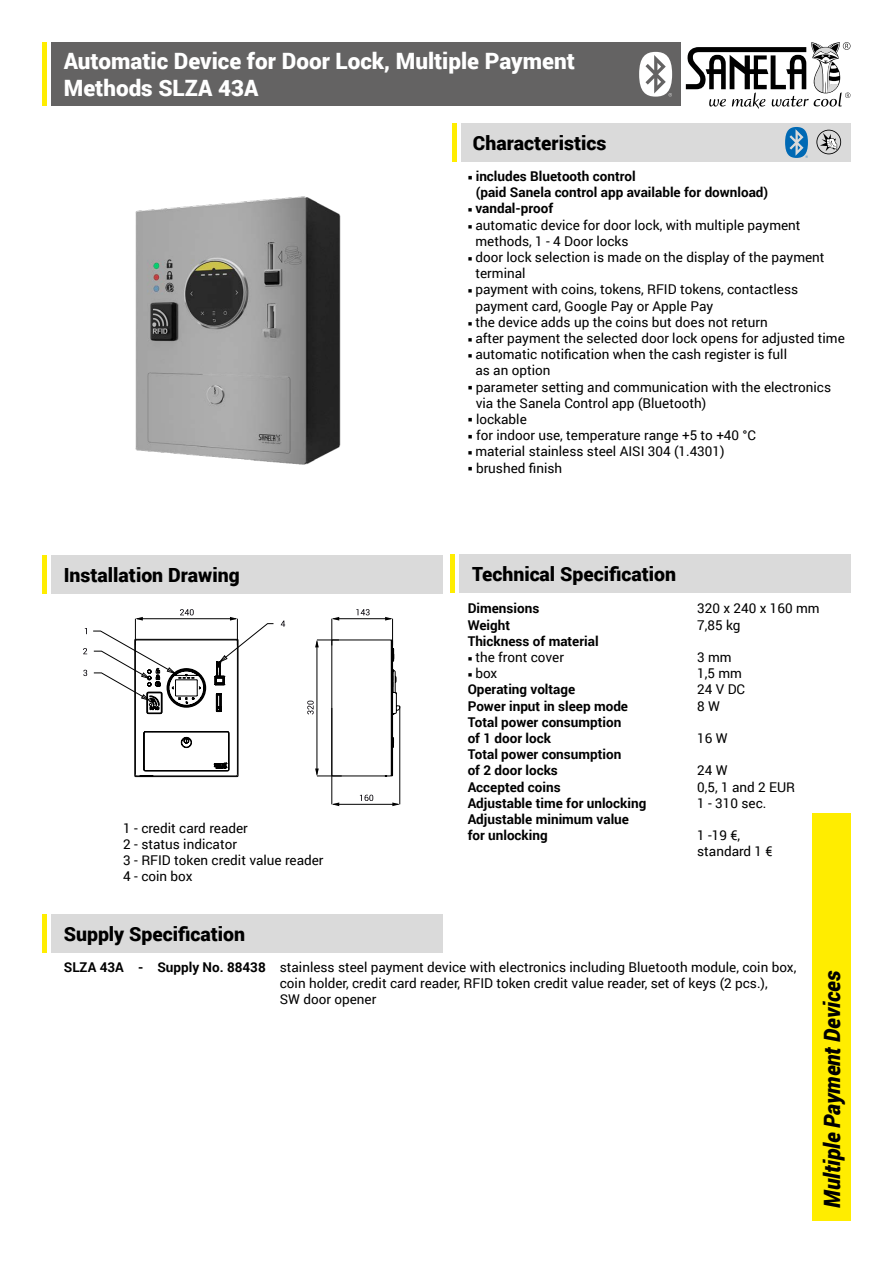
<style>
.page{position:relative;width:893px;height:1263px;background:#fff}
.page>*{position:absolute;margin:0;border:0;box-sizing:border-box;transform-origin:0 0}
.t1{font:900 22.5px/26.2px "Roboto";color:#fff}
.t2{font:italic 900 22.5px "Roboto";letter-spacing:-.005em;color:#000;scale:.95 1}
.t3{font:900 19.5px "Roboto";color:#000}
.t4{font:13.5px/16.2px "Roboto";color:#000}
.t5{font:700 13.5px/16.2px "Roboto";color:#000}
.s1{font-weight:700}
</style>
<div class="page">
<div style="left:51px;top:43px;width:629px;height:63px;background:#646363"></div>
<div style="left:461px;top:123px;width:389px;height:39px;background:#dadada"></div>
<div style="left:812px;top:813px;width:38px;height:407px;background:#ffed00"></div>
<hr style="left:43px;top:43px;width:4px;height:63px;background:#ffed00">
<div style="left:459px;top:554px;width:391px;height:39px;background:#dadada"></div>
<hr style="left:451px;top:554px;width:4px;height:39px;background:#ffed00">
<hr style="left:453px;top:123px;width:4px;height:39px;background:#ffed00">
<div style="left:51px;top:555px;width:391px;height:38px;background:#dadada"></div>
<hr style="left:43px;top:555px;width:4px;height:38px;background:#ffed00">
<hr style="left:399px;top:707px;width:1px;height:97px;background:#000">
<hr style="left:332px;top:708px;width:1px;height:96px;background:#000">
<hr style="left:333px;top:804px;width:65px;height:1px;background:#000">
<svg style="left:332px;top:802px;width:7px;height:4px"></svg>
<svg style="left:392px;top:802px;width:8px;height:4px"></svg>
<svg style="left:360px;top:795px;width:13px;height:6px"></svg>
<svg style="left:83px;top:648px;width:4px;height:6px"></svg>
<svg style="left:83px;top:670px;width:4px;height:6px"></svg>
<svg style="left:93px;top:609px;width:308px;height:169px"></svg>
<svg style="left:686px;top:42px;width:164px;height:67px"></svg>
<svg style="left:816px;top:130px;width:25px;height:24px"></svg>
<div style="left:51px;top:914px;width:391px;height:38px;background:#dadada"></div>
<hr style="left:43px;top:914px;width:4px;height:38px;background:#ffed00">
<div style="left:639px;top:52px;width:33px;height:45px;background:#fff;border-radius:50%"></div>
<svg style="left:645px;top:55px;width:27px;height:42px"></svg>
<svg style="left:785px;top:127px;width:23px;height:31px"></svg>
<img style="left:135px;top:196px;width:206px;height:269px">
<h1 class="t1" style="left:64px;top:47px;width:513px">Automatic Device for Door Lock, Multiple Payment<br>Methods SLZA 43A</h1>
<h2 class="t3" style="left:473px;top:129px;width:135px">Characteristics</h2>
<p class="t5" style="left:476px;top:168px;width:294px;text-indent:-8px">○ includes Bluetooth control<br>(paid Sanela control app available for download)</p>
<p class="t5" style="left:468px;top:200px;width:87px">○ vandal-proof</p>
<p class="t4" style="left:475px;top:216px;width:327px;text-indent:-8px">○ automatic device for door lock, with multiple payment methods, 1 - 4 Door locks</p>
<p class="t4" style="left:475px;top:249px;width:351px;text-indent:-8px">○ door lock selection is made on the display of the payment terminal</p>
<p class="t4" style="left:475px;top:281px;width:324px;text-indent:-8px">○ payment with coins, tokens, RFID tokens, contactless payment card, Google Pay or Apple Pay</p>
<p class="t4" style="left:468px;top:313px;width:302px">○ the device adds up the coins but does not return</p>
<p class="t4" style="left:468px;top:330px;width:379px">○ after payment the selected door lock opens for adjusted time</p>
<p class="t4" style="left:475px;top:346px;width:313px;text-indent:-8px">○ automatic notification when the cash register is full as an option</p>
<p class="t4" style="left:476px;top:378px;width:357px;text-indent:-8px">○ parameter setting and communication with the electronics via the Sanela Control app (Bluetooth)</p>
<p class="t4" style="left:468px;top:411px;width:61px">○ lockable</p>
<p class="t4" style="left:468px;top:427px;width:290px">○ for indoor use, temperature range +5 to +40 °C</p>
<p class="t4" style="left:468px;top:443px;width:258px">○ material stainless steel AISI 304 (1.4301)</p>
<p class="t4" style="left:468px;top:459px;width:96px">○ brushed finish</p>
<h2 class="t3" style="left:64px;top:561px;width:177px">Installation Drawing</h2>
<h2 class="t3" style="left:472px;top:561px;width:206px">Technical Specification</h2>
<p class="t5" style="left:468px;top:600px;width:73px">Dimensions</p>
<p class="t4" style="left:697px;top:600px;width:124px">320 x 240 x 160 mm</p>
<p class="t5" style="left:468px;top:616px;width:44px">Weight</p>
<p class="t4" style="left:697px;top:616px;width:45px">7,85 kg</p>
<p class="t5" style="left:468px;top:632px;width:132px">Thickness of material</p>
<p class="t4" style="left:468px;top:648px;width:98px">○ the front cover</p>
<p class="t4" style="left:697px;top:648px;width:36px">3 mm</p>
<p class="t4" style="left:468px;top:665px;width:31px">○ box</p>
<p class="t4" style="left:697px;top:665px;width:46px">1,5 mm</p>
<p class="t5" style="left:468px;top:681px;width:109px">Operating voltage</p>
<p class="t4" style="left:697px;top:681px;width:49px">24 V DC</p>
<p class="t5" style="left:468px;top:697px;width:162px">Power input in sleep mode</p>
<p class="t4" style="left:697px;top:697px;width:24px">8 W</p>
<p class="t5" style="left:468px;top:713px;width:155px">Total power consumption of 1 door lock</p>
<p class="t4" style="left:697px;top:729px;width:32px">16 W</p>
<p class="t4" style="left:123px;top:819px;width:202px">1 - credit card reader<br>2 - status indicator<br>3 - RFID token credit value reader<br>4 - coin box</p>
<p class="t5" style="left:468px;top:746px;width:155px">Total power consumption of 2 door locks</p>
<p class="t4" style="left:697px;top:762px;width:32px">24 W</p>
<p class="t5" style="left:468px;top:778px;width:95px">Accepted coins</p>
<p class="t4" style="left:697px;top:778px;width:99px">0,5, 1 and 2 EUR</p>
<p class="t5" style="left:468px;top:794px;width:180px">Adjustable time for unlocking</p>
<p class="t4" style="left:697px;top:794px;width:71px">1 - 310 sec.</p>
<p class="t5" style="left:468px;top:810px;width:163px">Adjustable minimum value for unlocking</p>
<p class="t4" style="left:697px;top:827px;width:77px">1 -19 €, standard 1 €</p>
<h2 class="t3" style="left:64px;top:920px;width:183px">Supply Specification</h2>
<p class="t4" style="left:280px;top:958px;width:518px;text-indent:-216px"><span class="s1">SLZA 43A - Supply No. 88438</span> stainless steel payment device with electronics including Bluetooth module, coin box, coin holder, credit card reader, RFID token credit value reader, set of keys (2 pcs.),<br>SW door opener</p>
<h1 class="t2" style="left:816px;top:1208px;width:251px;rotate:-90deg">Multiple Payment Devices</h1>
</div>
